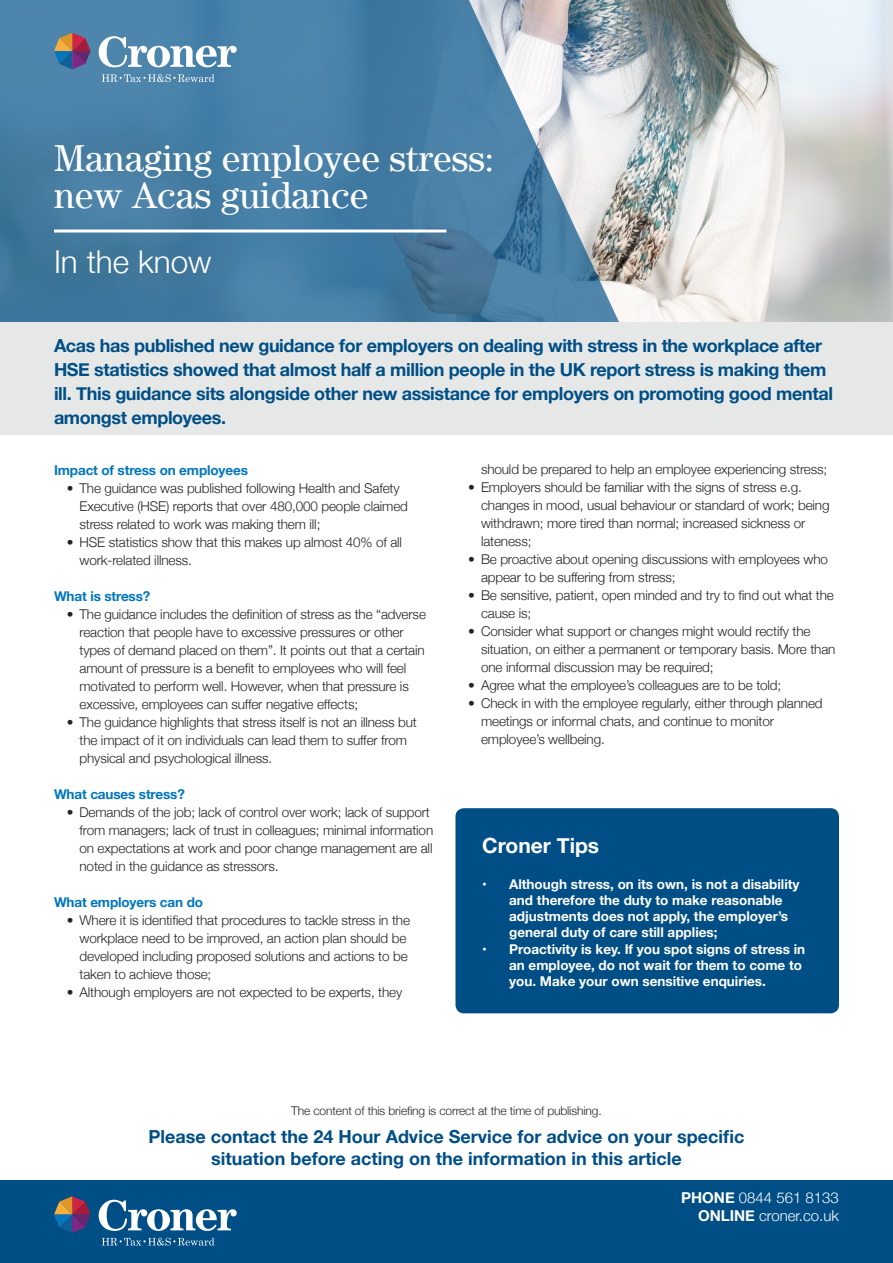
<style>
.page{position:relative;width:893px;height:1263px;background:#fff}
.page>*{position:absolute;margin:0;border:0;box-sizing:border-box;transform-origin:0 0}
.t1{font:37.5px/37.5px "Century Std";color:#fff}
.t2{font:300 31.5px "Helvetica Neue";color:#fff}
.t3{font:700 21px "Helvetica Neue";color:#fff}
.t4{font:700 18px/24px "Helvetica Neue";letter-spacing:-.02em;color:#004e86}
.t5{font:700 18px/21.6px "Helvetica Neue";color:#004e86;text-align:center}
.t6{font:300 15px/18px "Helvetica Neue";color:#fff;text-align:right}
.t7{font:300 13.5px/18px "Helvetica Neue";letter-spacing:-.01em;color:#232323}
.t8{font:700 13.5px/16.2px "Helvetica Neue";color:#fff}
.t9{font:700 13.5px "Helvetica Neue";letter-spacing:-.01em;color:#0076be}
.t10{font:300 12px "Helvetica Neue";letter-spacing:-.01em;color:#232323}
.s1{font-weight:700}
</style>
<div class="page">
<img style="left:625px;top:0;width:268px;height:322px">
<svg style="left:0;top:0;width:625px;height:322px;background:#5989aa"></svg>
<div style="left:0;top:1180px;width:893px;height:83px;background:#004e86"></div>
<div style="left:0;top:322px;width:893px;height:112px;background:#e5e8e7"></div>
<hr style="left:54px;top:229px;width:392px;height:3px;background:#fff">
<div style="left:455px;top:808px;width:384px;height:205px;background:#004e86;border-radius:9px"></div>
<svg style="left:54px;top:33px;width:37px;height:36px"></svg>
<svg style="left:102px;top:74px;width:112px;height:8px"></svg>
<svg style="left:99px;top:36px;width:138px;height:31px"></svg>
<svg style="left:54px;top:1196px;width:37px;height:37px"></svg>
<svg style="left:102px;top:1238px;width:112px;height:7px"></svg>
<svg style="left:99px;top:1200px;width:138px;height:31px"></svg>
<h1 class="t1" style="left:54px;top:139px;width:442px">Managing employee stress: new Acas guidance</h1>
<h2 class="t2" style="left:54px;top:236px;width:159px">In the know</h2>
<p class="t4" style="left:54px;top:334px;width:780px">Acas has published new guidance for employers on dealing with stress in the workplace after HSE statistics showed that almost half a million people in the UK report stress is making them ill. This guidance sits alongside other new assistance for employers on promoting good mental amongst employees.</p>
<p class="t9" style="left:54px;top:459px;width:195px">Impact of stress on employees</p>
<p class="t7" style="left:80px;top:478px;width:330px;text-indent:-13px">• The guidance was published following Health and Safety<br>Executive (HSE) reports that over 480,000 people claimed stress related to work was making them ill;</p>
<p class="t7" style="left:80px;top:532px;width:324px;text-indent:-13px">• HSE statistics show that this makes up almost 40% of all work-related illness.</p>
<p class="t9" style="left:54px;top:585px;width:98px">What is stress?</p>
<p class="t7" style="left:80px;top:604px;width:348px;text-indent:-13px">• The guidance includes the definition of stress as the “adverse reaction that people have to excessive pressures or other types of demand placed on them”. It points out that a certain amount of pressure is a benefit to employees who will feel motivated to perform well. However, when that pressure is excessive, employees can suffer negative effects;</p>
<p class="t7" style="left:80px;top:712px;width:339px;text-indent:-13px">• The guidance highlights that stress itself is not an illness but the impact of it on individuals can lead them to suffer from physical and psychological illness.</p>
<p class="t9" style="left:54px;top:783px;width:132px">What causes stress?</p>
<p class="t7" style="left:80px;top:802px;width:355px;text-indent:-13px">• Demands of the job; lack of control over work; lack of support from managers; lack of trust in colleagues; minimal information on expectations at work and poor change management are all noted in the guidance as stressors.</p>
<p class="t9" style="left:54px;top:891px;width:151px">What employers can do</p>
<p class="t7" style="left:80px;top:910px;width:332px;text-indent:-13px">• Where it is identified that procedures to tackle stress in the workplace need to be improved, an action plan should be developed including proposed solutions and actions to be taken to achieve those;</p>
<p class="t7" style="left:67px;top:982px;width:337px">• Although employers are not expected to be experts, they</p>
<p class="t7" style="left:481px;top:460px;width:348px">should be prepared to help an employee experiencing stress;</p>
<p class="t7" style="left:481px;top:478px;width:350px;text-indent:-13px">• Employers should be familiar with the signs of stress e.g. changes in mood, usual behaviour or standard of work; being withdrawn; more tired than normal; increased sickness or lateness;</p>
<p class="t7" style="left:481px;top:549px;width:349px;text-indent:-13px">• Be proactive about opening discussions with employees who appear to be suffering from stress;</p>
<p class="t7" style="left:481px;top:585px;width:354px;text-indent:-13px">• Be sensitive, patient, open minded and try to find out what the cause is;</p>
<p class="t7" style="left:481px;top:621px;width:356px;text-indent:-13px">• Consider what support or changes might would rectify the situation, on either a permanent or temporary basis. More than one informal discussion may be required;</p>
<p class="t7" style="left:468px;top:675px;width:315px">• Agree what the employee’s colleagues are to be told;</p>
<p class="t7" style="left:481px;top:693px;width:343px;text-indent:-13px">• Check in with the employee regularly, either through planned meetings or informal chats, and continue to monitor employee’s wellbeing.</p>
<h3 class="t3" style="left:482px;top:829px;width:119px">Croner Tips</h3>
<p class="t8" style="left:509px;top:876px;width:292px;text-indent:-27px">• Although stress, on its own, is not a disability and therefore the duty to make reasonable adjustments does not apply, the employer’s general duty of care still applies;</p>
<p class="t8" style="left:509px;top:941px;width:297px;text-indent:-27px">• Proactivity is key. If you spot signs of stress in an employee, do not wait for them to come to you. Make your own sensitive enquiries.</p>
<p class="t10" style="left:291px;top:1101px;width:312px">The content of this briefing is correct at the time of publishing.</p>
<h3 class="t5" style="left:149px;top:1126px;width:597px">Please contact the 24 Hour Advice Service for advice on your specific situation before acting on the information in this article</h3>
<p class="t6" style="left:681px;top:1187px;width:159px"><span class="s1">PHONE</span> 0844 561 8133<br><span class="s1">ONLINE</span> croner.co.uk</p>
</div>
